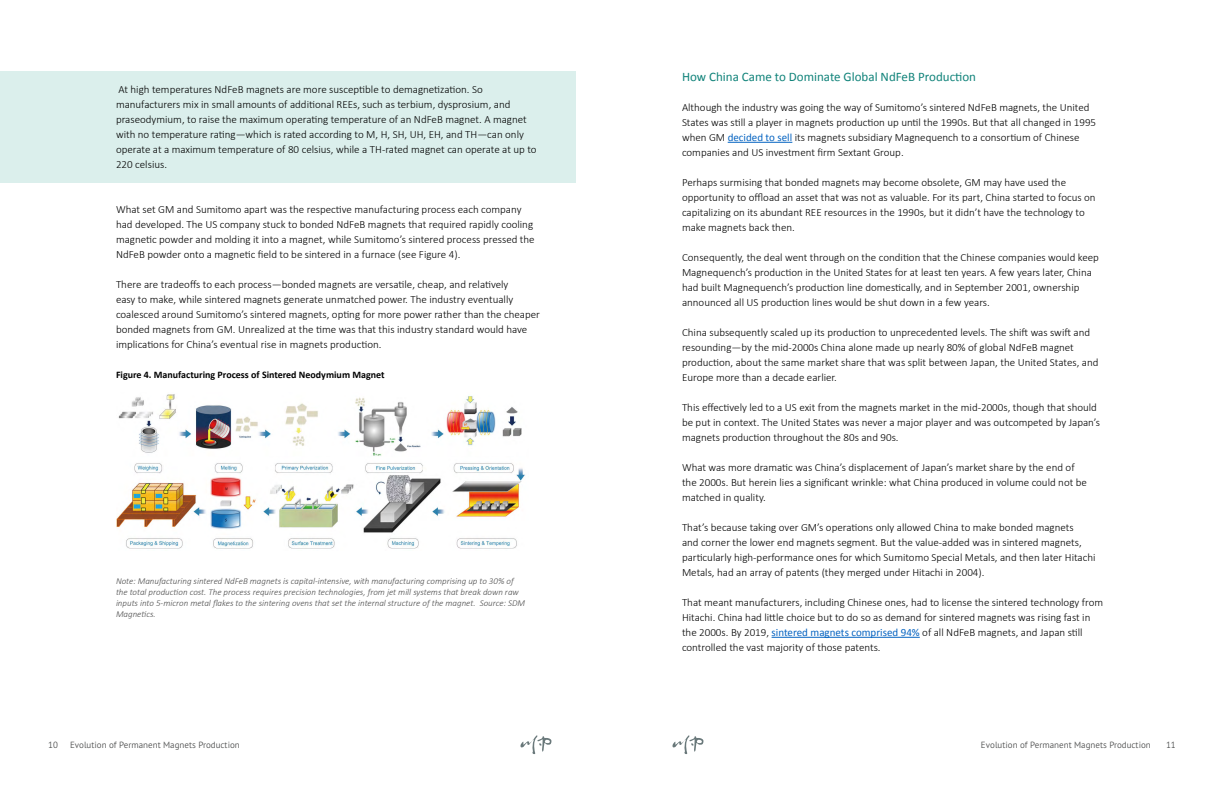
<style>
.page{position:relative;width:1224px;height:792px;background:#fff}
.page>*{position:absolute;margin:0;border:0;box-sizing:border-box;transform-origin:0 0}
.t1{font:13px "Calibri";color:#11837a}
.t2{font:300 11px/15px "Calibri";color:#000}
.t3{font:700 10px "Calibri";color:#000}
.t4{font:italic 300 9px/11px "Calibri";color:#4c4c4c}
.t5{font:300 9px "PT Sans Pro";color:#4c4d4d}
.s1{font-weight:400;color:#0563c1}
</style>
<div class="page">
<svg style="left:520px;top:735px;width:32px;height:19px"></svg>
<svg style="left:672px;top:735px;width:32px;height:19px"></svg>
<div style="left:0;top:71px;width:576px;height:112px;background:#dbefec"></div>
<hr style="left:728px;top:142px;width:64px;height:1px;background:#0563c1">
<hr style="left:772px;top:637px;width:148px;height:1px;background:#0563c1">
<img style="left:116px;top:394px;width:409px;height:155px">
<p class="t2" style="left:116px;top:81px;width:422px">At high temperatures NdFeB magnets are more susceptible to demagnetization. So manufacturers mix in small amounts of additional REEs, such as terbium, dysprosium, and praseodymium, to raise the maximum operating temperature of an NdFeB magnet. A magnet with no temperature rating—which is rated according to M, H, SH, UH, EH, and TH—can only operate at a maximum temperature of 80 celsius, while a TH-rated magnet can operate at up to 220 celsius.</p>
<p class="t2" style="left:116px;top:201px;width:420px">What set GM and Sumitomo apart was the respective manufacturing process each company had developed. The US company stuck to bonded NdFeB magnets that required rapidly cooling magnetic powder and molding it into a magnet, while Sumitomo’s sintered process pressed the NdFeB powder onto a magnetic field to be sintered in a furnace (see Figure 4).</p>
<p class="t2" style="left:116px;top:276px;width:426px">There are tradeoffs to each process—bonded magnets are versatile, cheap, and relatively<br>easy to make, while sintered magnets generate unmatched power. The industry eventually coalesced around Sumitomo’s sintered magnets, opting for more power rather than the cheaper bonded magnets from GM. Unrealized at the time was that this industry standard would have implications for China’s eventual rise in magnets production.</p>
<p class="t3" style="left:116px;top:367px;width:270px">Figure 4. Manufacturing Process of Sintered Neodymium Magnet</p>
<p class="t4" style="left:116px;top:575px;width:411px">Note: Manufacturing sintered NdFeB magnets is capital-intensive, with manufacturing comprising up to 30% of the total production cost. The process requires precision technologies, from jet mill systems that break down raw inputs into 5-micron metal flakes to the sintering ovens that set the internal structure of the magnet. Source: SDM Magnetics.</p>
<p class="t1" style="left:682px;top:68px;width:296px">How China Came to Dominate Global NdFeB Production</p>
<p class="t2" style="left:682px;top:100px;width:416px">Although the industry was going the way of Sumitomo’s sintered NdFeB magnets, the United States was still a player in magnets production up until the 1990s. But that all changed in 1995 when GM <span class="s1">decided to sell</span> its magnets subsidiary Magnequench to a consortium of Chinese companies and US investment firm Sextant Group.</p>
<p class="t2" style="left:682px;top:175px;width:415px">Perhaps surmising that bonded magnets may become obsolete, GM may have used the opportunity to offload an asset that was not as valuable. For its part, China started to focus on capitalizing on its abundant REE resources in the 1990s, but it didn’t have the technology to make magnets back then.</p>
<p class="t2" style="left:682px;top:250px;width:418px">Consequently, the deal went through on the condition that the Chinese companies would keep Magnequench’s production in the United States for at least ten years. A few years later, China had built Magnequench’s production line domestically, and in September 2001, ownership announced all US production lines would be shut down in a few years.</p>
<p class="t2" style="left:682px;top:325px;width:418px">China subsequently scaled up its production to unprecedented levels. The shift was swift and resounding—by the mid-2000s China alone made up nearly 80% of global NdFeB magnet production, about the same market share that was split between Japan, the United States, and Europe more than a decade earlier.</p>
<p class="t2" style="left:682px;top:400px;width:420px">This effectively led to a US exit from the magnets market in the mid-2000s, though that should be put in context. The United States was never a major player and was outcompeted by Japan’s magnets production throughout the 80s and 90s.</p>
<p class="t2" style="left:682px;top:460px;width:407px">What was more dramatic was China’s displacement of Japan’s market share by the end of the 2000s. But herein lies a significant wrinkle: what China produced in volume could not be matched in quality.</p>
<p class="t2" style="left:682px;top:520px;width:415px">That’s because taking over GM’s operations only allowed China to make bonded magnets<br>and corner the lower end magnets segment. But the value-added was in sintered magnets, particularly high-performance ones for which Sumitomo Special Metals, and then later Hitachi Metals, had an array of patents (they merged under Hitachi in 2004).</p>
<p class="t2" style="left:682px;top:595px;width:423px">That meant manufacturers, including Chinese ones, had to license the sintered technology from Hitachi. China had little choice but to do so as demand for sintered magnets was rising fast in the 2000s. By 2019, <span class="s1">sintered magnets comprised 94%</span> of all NdFeB magnets, and Japan still controlled the vast majority of those patents.</p>
<p class="t5" style="left:48px;top:739px;width:11px">10</p>
<p class="t5" style="left:1166px;top:739px;width:11px">11</p>
<p class="t5" style="left:70px;top:739px;width:171px">Evolution of Permanent Magnets Production</p>
<p class="t5" style="left:981px;top:739px;width:171px">Evolution of Permanent Magnets Production</p>
</div>
